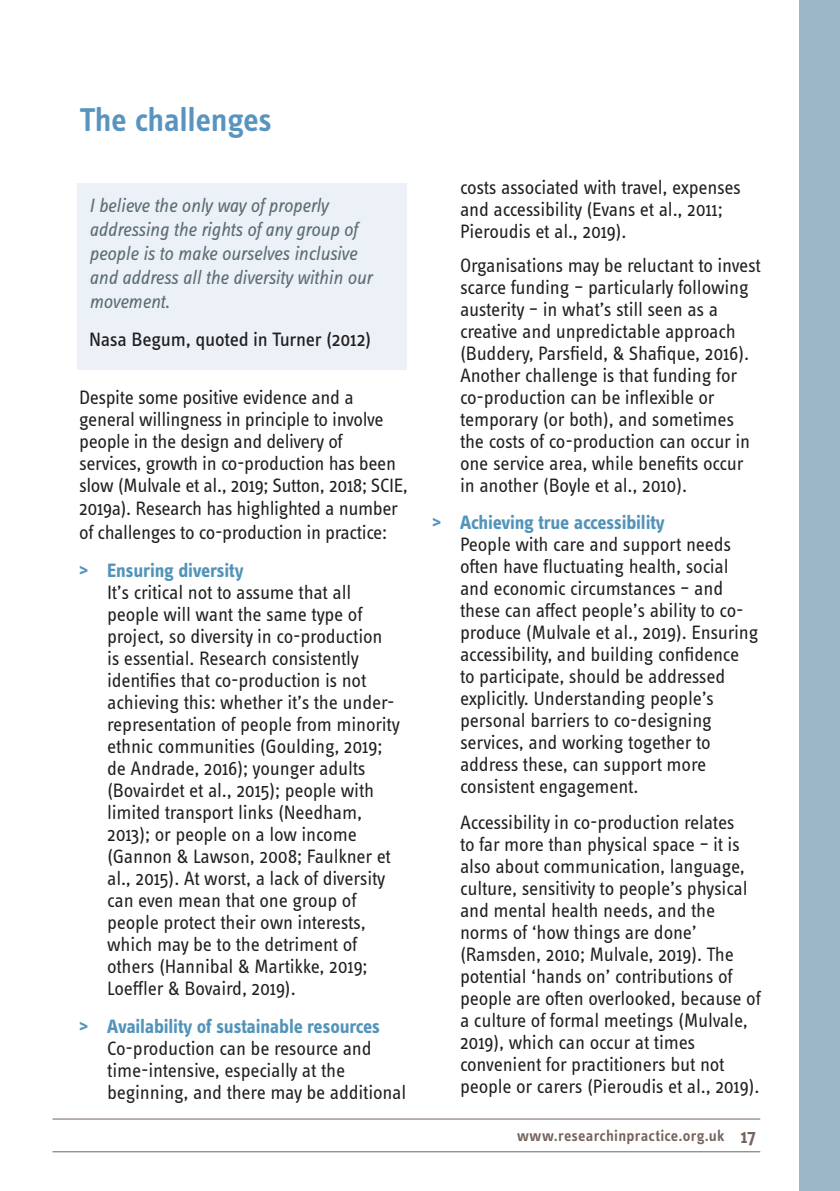
<style>
.page{position:relative;width:840px;height:1191px;background:#fff}
.page>*{position:absolute;margin:0;border:0;box-sizing:border-box;transform-origin:0 0}
.RiP_Heading{font:600 34px "Info Text Pro";letter-spacing:-.01em;color:#5994c0}
.List_Paragraph{font:20px/22px "Info Text Pro";letter-spacing:-.01em;color:#231f20}
.RiP_Body{font:italic 20px/24px "Info Text Pro";letter-spacing:-.015em;color:#5e6d75}
.RiP_Body-2{font:20px "Info Text Pro";letter-spacing:-.01em;color:#231f20}
.t1{font:600 16px "Info Text Pro";letter-spacing:.015em;color:#76635b}
.s1{font-weight:700;color:#5293b9}
.s2{font-size:20px}
</style>
<div class="page">
<div style="left:799px;top:0;width:40px;height:1191px;background:#9cb8c8"></div>
<hr style="left:52px;top:1151px;width:707px;height:1px;background:#76635b">
<hr style="left:52px;top:1118px;width:707px;height:1px;background:#76635b">
<div style="left:77px;top:183px;width:329px;height:186px;background:#ebf1f7"></div>
<p class="RiP_Heading" style="left:79px;top:100px;width:194px">The challenges</p>
<p class="RiP_Body" style="left:89px;top:193px;width:284px">I believe the only way of properly addressing the rights of any group of people is to make ourselves inclusive and address all the diversity within our movement.</p>
<p class="RiP_Body-2" style="left:89px;top:328px;width:283px">Nasa Begum, quoted in Turner (2012)</p>
<p class="List_Paragraph" style="left:79px;top:386px;width:330px">Despite some positive evidence and a general willingness in principle to involve people in the design and delivery of services, growth in co-production has been slow (Mulvale et al., 2019; Sutton, 2018; SCIE, 2019a). Research has highlighted a number</p>
<p class="List_Paragraph" style="left:79px;top:520px;width:309px">of challenges to co-production in practice:</p>
<p class="List_Paragraph" style="left:107px;top:558px;width:294px;text-indent:-28px"><span class="s1">&gt; Ensuring diversity<br></span>It’s critical not to assume that all people will want the same type of project, so diversity in co-production<br>is essential. Research consistently identifies that co-production is not achieving this: whether it’s the under&shy;representation of people from minority ethnic communities (Goulding, 2019; de Andrade, 2016); younger adults (Bovairdet et al., 2015); people with limited transport links (Needham, 2013); or people on a low income (Gannon &amp; Lawson, 2008; Faulkner et al., 2015). At worst, a lack of diversity can even mean that one group of people protect their own interests, which may be to the detriment of others (Hannibal &amp; Martikke, 2019; Loeffler &amp; Bovaird, 2019).</p>
<p class="List_Paragraph" style="left:107px;top:1014px;width:300px;text-indent:-28px"><span class="s1">&gt; Availability of sustainable resources </span>Co-production can be resource and time-intensive, especially at the beginning, and there may be additional</p>
<p class="List_Paragraph" style="left:460px;top:176px;width:282px">costs associated with travel, expenses and accessibility (Evans et al., 2011;<br>Pieroudis et al., 2019).</p>
<p class="List_Paragraph" style="left:460px;top:254px;width:302px">Organisations may be reluctant to invest scarce funding – particularly following austerity – in what’s still seen as a creative and unpredictable approach (Buddery, Parsfield, &amp; Shafique, 2016).<br>Another challenge is that funding for co-production can be inflexible or temporary (or both), and sometimes the costs of co-production can occur in one service area, while benefits occur in another (Boyle et al., 2010).</p>
<p class="List_Paragraph" style="left:460px;top:510px;width:300px;text-indent:-28px"><span class="s1">&gt; Achieving true accessibility<br></span>People with care and support needs often have fluctuating health, social and economic circumstances – and these can affect people’s ability to co&shy;produce (Mulvale et al., 2019). Ensuring accessibility, and building confidence to participate, should be addressed explicitly. Understanding people’s personal barriers to co-designing services, and working together to address these, can support more consistent engagement.</p>
<p class="List_Paragraph" style="left:460px;top:810px;width:302px">Accessibility in co-production relates<br>to far more than physical space – it is also about communication, language, culture, sensitivity to people’s physical and mental health needs, and the norms of ‘how things are done’ (Ramsden, 2010; Mulvale, 2019). The potential ‘hands on’ contributions of people are often overlooked, because of a culture of formal meetings (Mulvale, 2019), which can occur at times convenient for practitioners but not people or carers (Pieroudis et al., 2019).</p>
<p class="t1" style="left:517px;top:1126px;width:240px">www.researchinpractice.org.uk <span class="s2">17</span></p>
</div>
